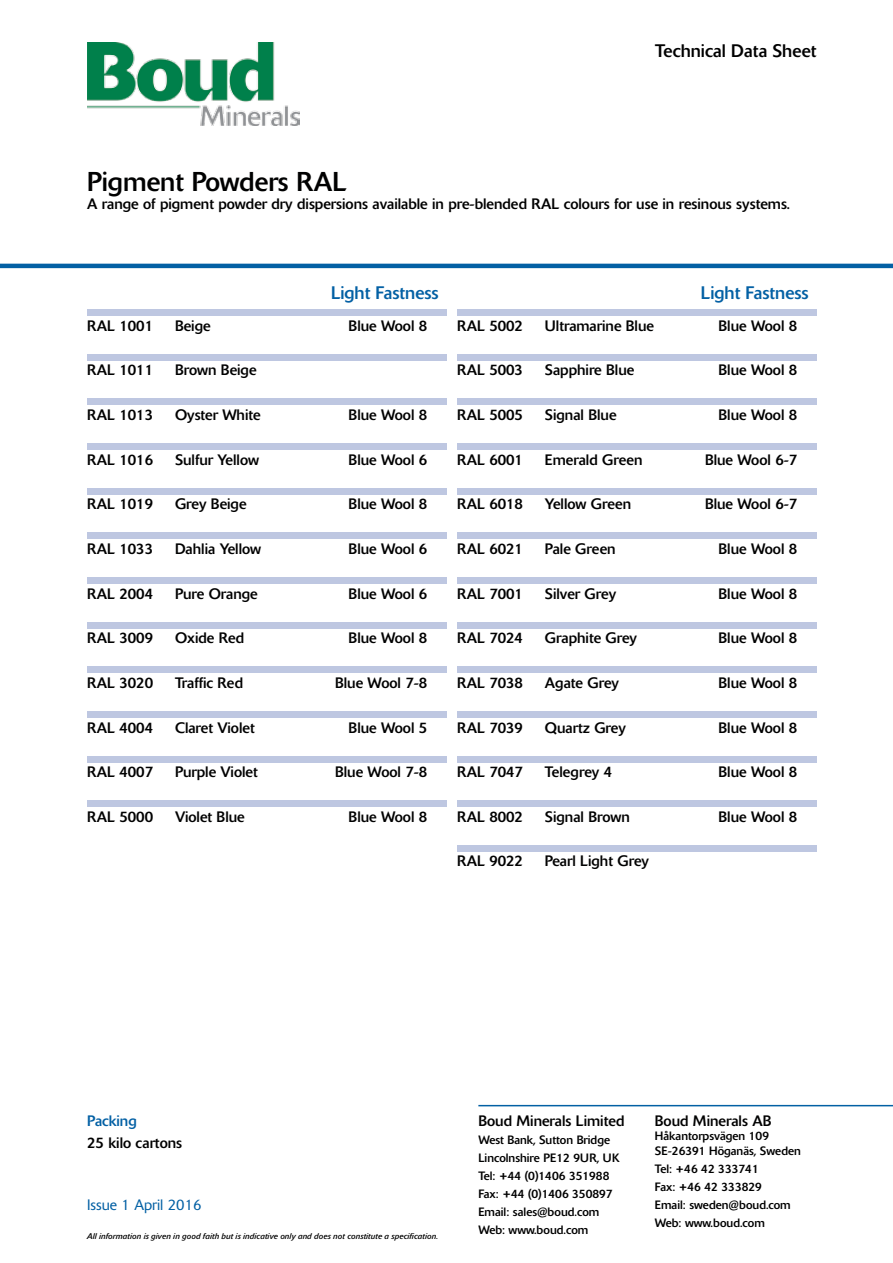
<style>
.page{position:relative;width:893px;height:1263px;background:#fff}
.page>*{position:absolute;margin:0;border:0;box-sizing:border-box;transform-origin:0 0}
.t1{font:27px "Delta";color:#000101}
.t2{font:18px "Delta";color:#0360a4}
.t3{font:18px "Delta";color:#000}
.t4{font:15px "Delta";color:#000101}
.t5{font:15px "Delta";color:#000}
.t6{font:300 15px "Delta";color:#0360a4}
.t7{font:15px "Delta";color:#0360a4}
.t8{font:12px/18px "Delta";color:#000}
.t9{font:12px/14.4px "Delta";color:#000101}
.t10{font:italic 8.25px "Delta";color:#000101}
.s1{color:#000101}
</style>
<div class="page">
<img style="left:87px;top:43px;width:213px;height:82px">
<hr style="left:0;top:264px;width:893px;height:4px;background:#0360a4">
<hr style="left:478px;top:1105px;width:415px;height:1px;background:#0360a4">
<div style="left:87px;top:309px;width:359px;height:7px;background:#bec7e1"></div>
<div style="left:87px;top:354px;width:359px;height:6px;background:#bec7e1"></div>
<div style="left:87px;top:399px;width:359px;height:6px;background:#bec7e1"></div>
<div style="left:87px;top:443px;width:359px;height:7px;background:#bec7e1"></div>
<div style="left:87px;top:488px;width:359px;height:6px;background:#bec7e1"></div>
<div style="left:87px;top:533px;width:359px;height:6px;background:#bec7e1"></div>
<div style="left:87px;top:577px;width:359px;height:7px;background:#bec7e1"></div>
<div style="left:87px;top:622px;width:359px;height:6px;background:#bec7e1"></div>
<div style="left:87px;top:666px;width:359px;height:7px;background:#bec7e1"></div>
<div style="left:87px;top:711px;width:359px;height:7px;background:#bec7e1"></div>
<div style="left:87px;top:756px;width:359px;height:6px;background:#bec7e1"></div>
<div style="left:457px;top:309px;width:359px;height:7px;background:#bec7e1"></div>
<div style="left:457px;top:354px;width:359px;height:6px;background:#bec7e1"></div>
<div style="left:457px;top:399px;width:359px;height:6px;background:#bec7e1"></div>
<div style="left:457px;top:443px;width:359px;height:7px;background:#bec7e1"></div>
<div style="left:457px;top:488px;width:359px;height:6px;background:#bec7e1"></div>
<div style="left:457px;top:533px;width:359px;height:6px;background:#bec7e1"></div>
<div style="left:457px;top:577px;width:359px;height:7px;background:#bec7e1"></div>
<div style="left:457px;top:622px;width:359px;height:6px;background:#bec7e1"></div>
<div style="left:457px;top:666px;width:359px;height:7px;background:#bec7e1"></div>
<div style="left:457px;top:711px;width:359px;height:7px;background:#bec7e1"></div>
<div style="left:457px;top:756px;width:359px;height:6px;background:#bec7e1"></div>
<div style="left:457px;top:800px;width:359px;height:7px;background:#bec7e1"></div>
<div style="left:87px;top:800px;width:359px;height:7px;background:#bec7e1"></div>
<div style="left:457px;top:845px;width:359px;height:6px;background:#bec7e1"></div>
<p class="t3" style="left:655px;top:39px;width:163px">Technical Data Sheet</p>
<h1 class="t1" style="left:87px;top:165px;width:261px">Pigment Powders RAL</h1>
<p class="t5" style="left:87px;top:195px;width:704px">A range of pigment powder dry dispersions available in pre-blended RAL colours for use in resinous systems.</p>
<p class="t2" style="left:331px;top:282px;width:109px">Light Fastness</p>
<p class="t4" style="left:87px;top:316px;width:67px">RAL 1001</p>
<p class="t4" style="left:175px;top:316px;width:37px">Beige</p>
<p class="t4" style="left:349px;top:316px;width:80px">Blue Wool 8</p>
<p class="t4" style="left:87px;top:361px;width:67px">RAL 1011</p>
<p class="t4" style="left:175px;top:361px;width:83px">Brown Beige</p>
<p class="t4" style="left:87px;top:406px;width:67px">RAL 1013</p>
<p class="t4" style="left:175px;top:406px;width:87px">Oyster White</p>
<p class="t4" style="left:349px;top:406px;width:80px">Blue Wool 8</p>
<p class="t4" style="left:87px;top:450px;width:67px">RAL 1016</p>
<p class="t4" style="left:175px;top:450px;width:86px">Sulfur Yellow</p>
<p class="t4" style="left:349px;top:450px;width:80px">Blue Wool 6</p>
<p class="t4" style="left:87px;top:495px;width:67px">RAL 1019</p>
<p class="t4" style="left:175px;top:495px;width:73px">Grey Beige</p>
<p class="t4" style="left:349px;top:495px;width:80px">Blue Wool 8</p>
<p class="t4" style="left:87px;top:539px;width:67px">RAL 1033</p>
<p class="t4" style="left:175px;top:539px;width:88px">Dahlia Yellow</p>
<p class="t4" style="left:349px;top:539px;width:80px">Blue Wool 6</p>
<p class="t4" style="left:87px;top:584px;width:67px">RAL 2004</p>
<p class="t4" style="left:175px;top:584px;width:84px">Pure Orange</p>
<p class="t4" style="left:349px;top:584px;width:80px">Blue Wool 6</p>
<p class="t4" style="left:87px;top:629px;width:67px">RAL 3009</p>
<p class="t4" style="left:175px;top:629px;width:71px">Oxide Red</p>
<p class="t4" style="left:349px;top:629px;width:80px">Blue Wool 8</p>
<p class="t4" style="left:87px;top:673px;width:67px">RAL 3020</p>
<p class="t4" style="left:175px;top:673px;width:70px">Traffic Red</p>
<p class="t4" style="left:335px;top:673px;width:94px">Blue Wool 7-8</p>
<p class="t4" style="left:87px;top:718px;width:67px">RAL 4004</p>
<p class="t4" style="left:175px;top:718px;width:81px">Claret Violet</p>
<p class="t4" style="left:349px;top:718px;width:80px">Blue Wool 5</p>
<p class="t4" style="left:87px;top:763px;width:67px">RAL 4007</p>
<p class="t4" style="left:175px;top:763px;width:84px">Purple Violet</p>
<p class="t4" style="left:335px;top:763px;width:94px">Blue Wool 7-8</p>
<p class="t2" style="left:701px;top:282px;width:109px">Light Fastness</p>
<p class="t4" style="left:457px;top:316px;width:67px">RAL 5002</p>
<p class="t4" style="left:545px;top:316px;width:111px">Ultramarine Blue</p>
<p class="t4" style="left:718px;top:316px;width:80px">Blue Wool 8</p>
<p class="t4" style="left:457px;top:361px;width:67px">RAL 5003</p>
<p class="t4" style="left:545px;top:361px;width:91px">Sapphire Blue</p>
<p class="t4" style="left:718px;top:361px;width:80px">Blue Wool 8</p>
<p class="t4" style="left:457px;top:406px;width:67px">RAL 5005</p>
<p class="t4" style="left:545px;top:406px;width:73px">Signal Blue</p>
<p class="t4" style="left:718px;top:406px;width:80px">Blue Wool 8</p>
<p class="t4" style="left:457px;top:450px;width:67px">RAL 6001</p>
<p class="t4" style="left:545px;top:450px;width:99px">Emerald Green</p>
<p class="t4" style="left:705px;top:450px;width:94px">Blue Wool 6-7</p>
<p class="t4" style="left:457px;top:495px;width:67px">RAL 6018</p>
<p class="t4" style="left:545px;top:495px;width:88px">Yellow Green</p>
<p class="t4" style="left:705px;top:495px;width:94px">Blue Wool 6-7</p>
<p class="t4" style="left:457px;top:539px;width:67px">RAL 6021</p>
<p class="t4" style="left:545px;top:539px;width:72px">Pale Green</p>
<p class="t4" style="left:718px;top:539px;width:80px">Blue Wool 8</p>
<p class="t4" style="left:457px;top:584px;width:67px">RAL 7001</p>
<p class="t4" style="left:545px;top:584px;width:73px">Silver Grey</p>
<p class="t4" style="left:718px;top:584px;width:80px">Blue Wool 8</p>
<p class="t4" style="left:457px;top:629px;width:67px">RAL 7024</p>
<p class="t4" style="left:545px;top:629px;width:94px">Graphite Grey</p>
<p class="t4" style="left:718px;top:629px;width:80px">Blue Wool 8</p>
<p class="t4" style="left:457px;top:673px;width:67px">RAL 7038</p>
<p class="t4" style="left:545px;top:673px;width:76px">Agate Grey</p>
<p class="t4" style="left:718px;top:673px;width:80px">Blue Wool 8</p>
<p class="t4" style="left:457px;top:718px;width:67px">RAL 7039</p>
<p class="t4" style="left:545px;top:718px;width:82px">Quartz Grey</p>
<p class="t4" style="left:718px;top:718px;width:80px">Blue Wool 8</p>
<p class="t4" style="left:457px;top:763px;width:67px">RAL 7047</p>
<p class="t4" style="left:545px;top:763px;width:69px">Telegrey 4</p>
<p class="t4" style="left:718px;top:763px;width:80px">Blue Wool 8</p>
<p class="t4" style="left:87px;top:807px;width:67px">RAL 5000</p>
<p class="t4" style="left:175px;top:807px;width:71px">Violet Blue</p>
<p class="t4" style="left:349px;top:807px;width:80px">Blue Wool 8</p>
<p class="t4" style="left:457px;top:807px;width:67px">RAL 8002</p>
<p class="t4" style="left:545px;top:807px;width:86px">Signal Brown</p>
<p class="t4" style="left:718px;top:807px;width:80px">Blue Wool 8</p>
<p class="t4" style="left:457px;top:852px;width:67px">RAL 9022</p>
<p class="t4" style="left:545px;top:852px;width:106px">Pearl Light Grey</p>
<p class="t7" style="left:87px;top:1111px;width:51px">Packing</p>
<p class="t5" style="left:87px;top:1134px;width:96px">25 kilo cartons</p>
<p class="t6" style="left:87px;top:1195px;width:116px">Issue 1 April 2016</p>
<p class="t10" style="left:87px;top:1231px;width:352px">All information is given in good faith but is indicative only and does not constitute a specification.</p>
<p class="t4" style="left:478px;top:1111px;width:148px">Boud Minerals Limited</p>
<p class="t8" style="left:478px;top:1131px;width:143px"><span class="s1">West Bank, Sutton Bridge<br>Lincolnshire PE12 9UR, UK<br>Tel: +44 (</span>0)1406 351988<br>Fax: +44 (0)1406 350897<br>Email: sales@boud.com<br>Web: www.boud.com</p>
<p class="t4" style="left:655px;top:1111px;width:118px">Boud Minerals AB</p>
<p class="t9" style="left:655px;top:1129px;width:148px">Håkantorpsvägen 109<br>SE-26391 Höganäs, Sweden</p>
<p class="t8" style="left:655px;top:1159px;width:137px"><span class="s1">Tel:</span> +46 42 333741<br>Fax: +46 42 333829<br>Email: sweden@boud.com<br>Web: www.boud.com</p>
</div>
